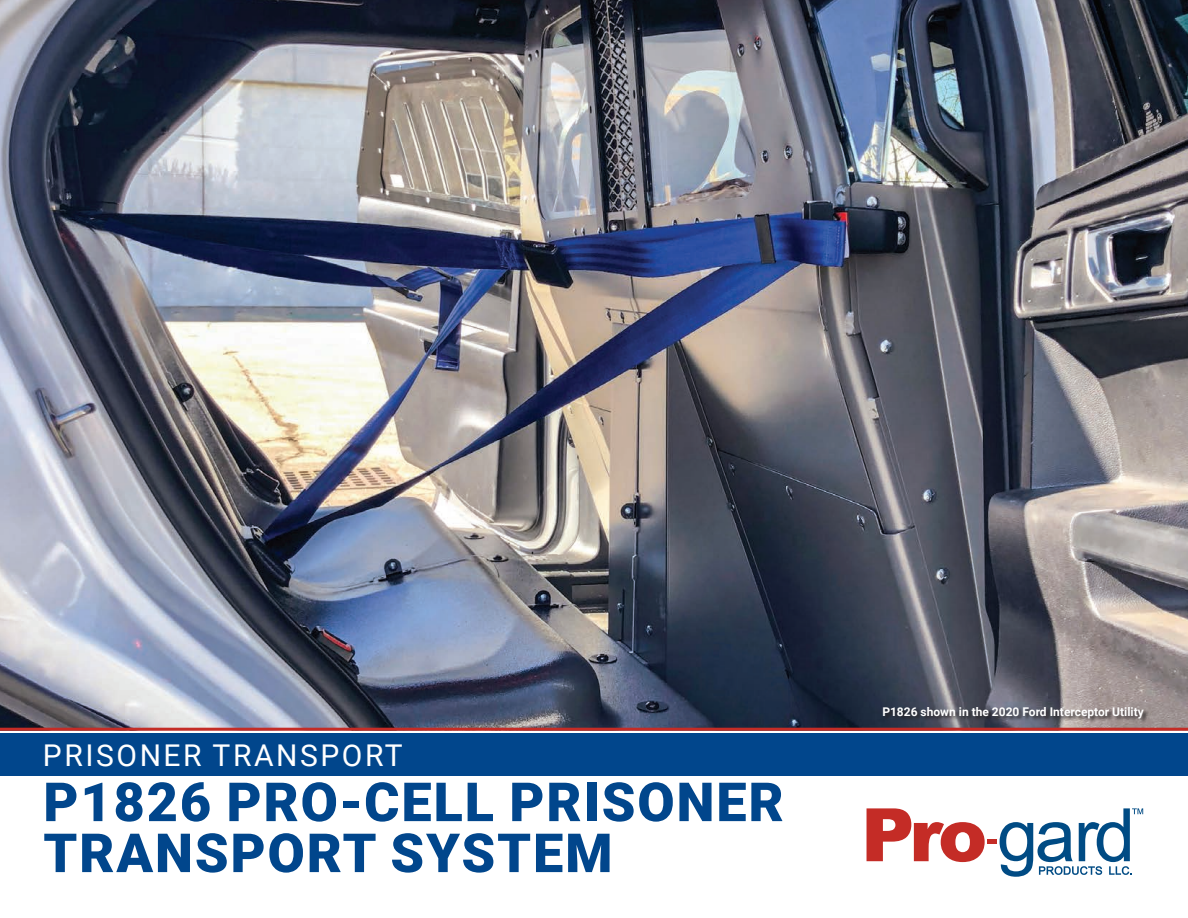
<style>
.page{position:relative;width:1188px;height:918px;background:#fff}
.page>*{position:absolute;margin:0;border:0;box-sizing:border-box;transform-origin:0 0}
.t1{font:900 54px/51px "Roboto";letter-spacing:.035em;color:#01468c}
.t2{font:30px "Roboto";letter-spacing:.085em;color:#fff}
.t3{font:700 12px "Roboto";color:#fff}
</style>
<div class="page">
<img style="left:0;top:0;width:1188px;height:728px">
<hr style="left:0;top:728px;width:1188px;height:3px;background:#c42c26">
<div style="left:0;top:734px;width:1188px;height:42px;background:#01468c"></div>
<div style="left:883px;top:707px;width:266px;height:17px;background:#231f20;opacity:.8"></div>
<svg style="left:867px;top:808px;width:118px;height:54px"></svg>
<div style="left:987px;top:839px;width:10px;height:5px;background:#c42c26"></div>
<svg style="left:1000px;top:808px;width:143px;height:69px"></svg>
<h2 class="t2" style="left:43px;top:734px;width:361px">PRISONER TRANSPORT</h2>
<h1 class="t1" style="left:43px;top:774px;width:742px">P1826 PRO-CELL PRISONER<br>TRANSPORT SYSTEM</h1>
<p class="t3" style="left:882px;top:703px;width:263px">P1826 shown in the 2020 Ford Interceptor Utility</p>
</div>
